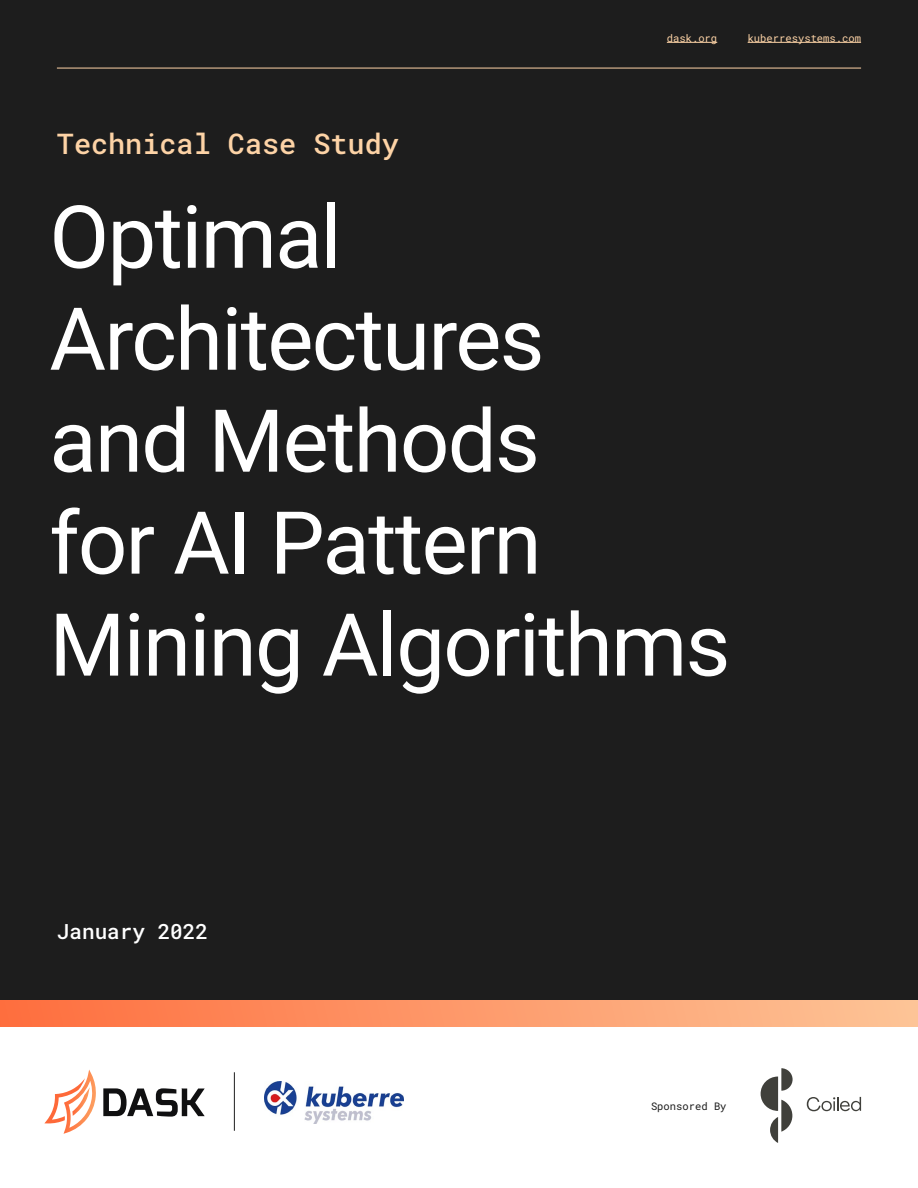
<style>
.page{position:relative;width:918px;height:1188px;background:#fff}
.page>*{position:absolute;margin:0;border:0;box-sizing:border-box;transform-origin:0 0}
.t1{font:87px/102px "Roboto";letter-spacing:-.02em;color:#fff}
.t2{font:28.5px "Roboto Mono";color:#fdd3a6}
.t3{font:21px "Roboto Mono";color:#fff}
.t4{font:10.5px "Roboto Mono";color:#fdd3a6}
.t5{font:10.5px "Roboto Mono";color:#1d1d1d}
</style>
<div class="page">
<div style="left:0;top:0;width:918px;height:1027px;background:#1d1d1d"></div>
<hr style="left:667px;top:42px;width:50px;height:1px;background:#fdd3a6">
<hr style="left:748px;top:42px;width:113px;height:1px;background:#fdd3a6">
<svg style="left:761px;top:1068px;width:32px;height:75px"></svg>
<svg style="left:807px;top:1097px;width:54px;height:14px"></svg>
<hr style="left:57px;top:68px;width:804px;height:1px;background:#fdd3a6">
<hr style="left:234px;top:1072px;width:1px;height:59px;background:#1d1d1d">
<img style="left:264px;top:1082px;width:140px;height:42px">
<svg style="left:103px;top:1088px;width:102px;height:29px"></svg>
<svg style="left:44px;top:1070px;width:52px;height:64px"></svg>
<div style="left:0;top:1000px;width:918px;height:27px;background:linear-gradient(to right,#fe6e3e,#fdc497)"></div>
<p class="t2" style="left:57px;top:124px;width:344px">Technical Case Study</p>
<p class="t4" style="left:667px;top:31px;width:52px">dask.org</p>
<p class="t4" style="left:748px;top:31px;width:115px">kuberresystems.com</p>
<p class="t1" style="left:49px;top:183px;width:683px">Optimal<br>Architectures<br>and Methods<br>for AI Pattern<br>Mining Algorithms</p>
<p class="t3" style="left:57px;top:917px;width:153px">January 2022</p>
<p class="t5" style="left:651px;top:1099px;width:77px">Sponsored By</p>
</div>
